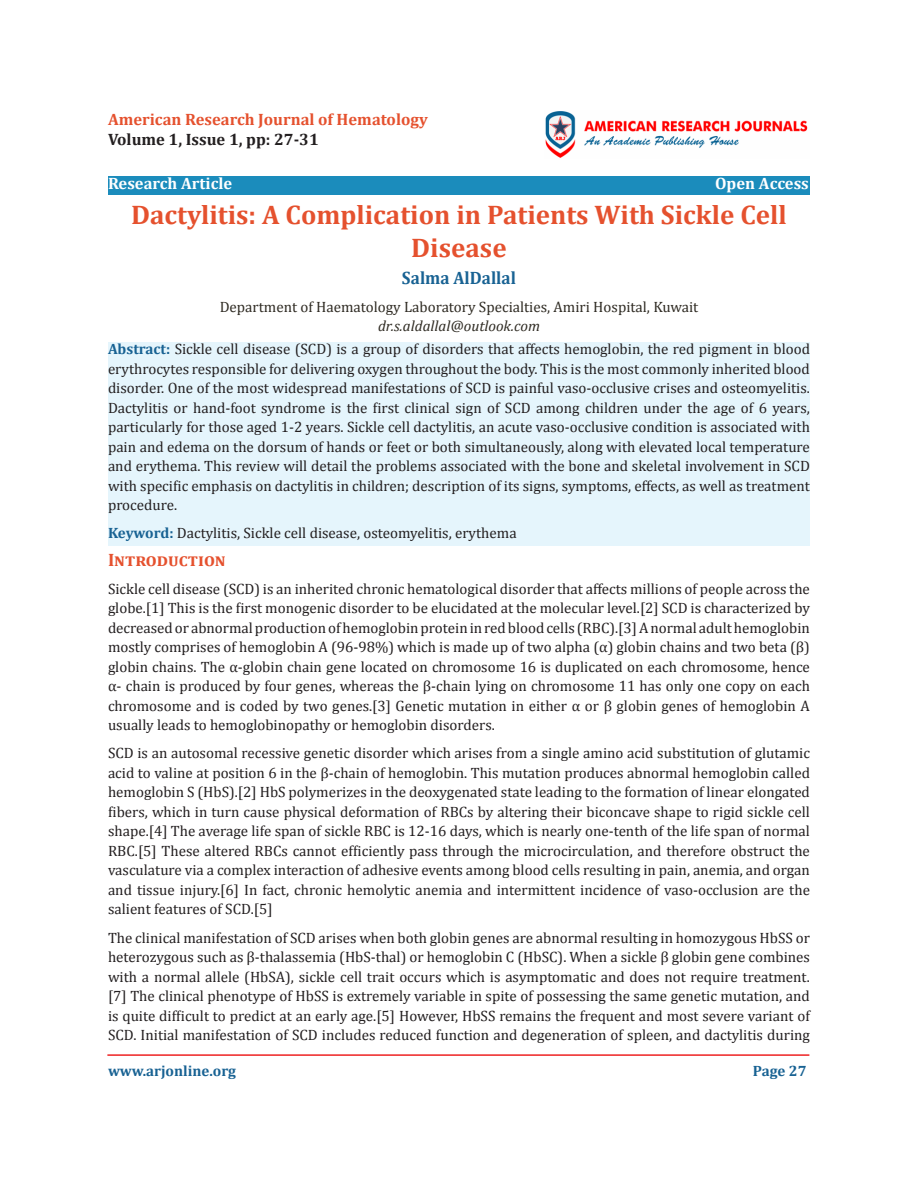
<style>
.page{position:relative;width:918px;height:1188px;background:#fff}
.page>*{position:absolute;margin:0;border:0;box-sizing:border-box;transform-origin:0 0}
.t1{font:700 27px/33px "Cambria";color:#e5512e;text-align:center}
.t2{font:700 18px "Cambria";color:#186293;scale:.95 1}
.List_Paragraph{font:700 18px "Cambria";color:#e5512e}
.t3{font:700 16.5px "Cambria";color:#e5512e}
.t4{font:700 16.5px "Cambria";color:#fff}
.t5{font:700 16.5px "Cambria";color:#231f20}
.t6{font:15px/19.5px "Cambria";color:#231f20;text-align:justify}
.Affiliation{font:15px "Cambria";color:#2f2b23}
.Affiliation-2{font:italic 15px "Cambria";color:#2f2b23}
.t7{font:700 15px "Cambria";color:#186293}
.s1{font-weight:700;color:#186293}
</style>
<div class="page">
<hr style="left:107px;top:1054px;width:702px;height:2px;background:#ee2123">
<img style="left:545px;top:111px;width:263px;height:47px">
<div style="left:108px;top:176px;width:702px;height:18px;background:#1b8cbc"></div>
<div style="left:108px;top:343px;width:702px;height:203px;background:#e5f5fc"></div>
<p class="t3" style="left:108px;top:108px;width:321px">American Research Journal of Hematology</p>
<p class="t5" style="left:108px;top:128px;width:212px">Volume 1, Issue 1, pp: 27-31</p>
<p class="t4" style="left:108px;top:172px;width:126px">Research Article</p>
<p class="t4" style="left:715px;top:172px;width:95px">Open Access</p>
<p class="t1" style="left:131px;top:197px;width:657px">Dactylitis: A Complication in Patients With Sickle Cell<br>Disease</p>
<p class="t2" style="left:402px;top:265px;width:122px">Salma AlDallal</p>
<p class="Affiliation" style="left:220px;top:298px;width:480px">Department of Haematology Laboratory Specialties, Amiri Hospital, Kuwait</p>
<p class="Affiliation-2" style="left:378px;top:316px;width:163px">dr.s.aldallal@outlook.com</p>
<p class="t6" style="left:108px;top:339px;width:704px"><span class="s1">Abstract:</span> Sickle cell disease (SCD) is a group of disorders that affects hemoglobin, the red pigment in blood erythrocytes responsible for delivering oxygen throughout the body. This is the most commonly inherited blood disorder. One of the most widespread manifestations of SCD is painful vaso-occlusive crises and osteomyelitis.<br>Dactylitis or hand-foot syndrome is the first clinical sign of SCD among children under the age of 6 years, particularly for those aged 1-2 years. Sickle cell dactylitis, an acute vaso-occlusive condition is associated with pain and edema on the dorsum of hands or feet or both simultaneously, along with elevated local temperature and erythema. This review will detail the problems associated with the bone and skeletal involvement in SCD with specific emphasis on dactylitis in children; description of its signs, symptoms, effects, as well as treatment procedure.</p>
<p class="t6" style="left:108px;top:523px;width:410px"><span class="s1">Keyword:</span> Dactylitis, Sickle cell disease, osteomyelitis, erythema</p>
<p class="List_Paragraph" style="left:108px;top:547px;width:119px">Introduction</p>
<p class="t6" style="left:108px;top:579px;width:703px">Sickle cell disease (SCD) is an inherited chronic hematological disorder that affects millions of people across the globe.[1] This is the first monogenic disorder to be elucidated at the molecular level.[2] SCD is characterized by decreased or abnormal production of hemoglobin protein in red blood cells (RBC).[3] A normal adult hemoglobin mostly comprises of hemoglobin A (96-98%) which is made up of two alpha (α) globin chains and two beta (β) globin chains. The α-globin chain gene located on chromosome 16 is duplicated on each chromosome, hence α- chain is produced by four genes, whereas the β-chain lying on chromosome 11 has only one copy on each chromosome and is coded by two genes.[3] Genetic mutation in either α or β globin genes of hemoglobin A usually leads to hemoglobinopathy or hemoglobin disorders.</p>
<p class="t6" style="left:108px;top:743px;width:704px">SCD is an autosomal recessive genetic disorder which arises from a single amino acid substitution of glutamic acid to valine at position 6 in the β-chain of hemoglobin. This mutation produces abnormal hemoglobin called hemoglobin S (HbS).[2] HbS polymerizes in the deoxygenated state leading to the formation of linear elongated fibers, which in turn cause physical deformation of RBCs by altering their biconcave shape to rigid sickle cell shape.[4] The average life span of sickle RBC is 12-16 days, which is nearly one-tenth of the life span of normal RBC.[5] These altered RBCs cannot efficiently pass through the microcirculation, and therefore obstruct the vasculature via a complex interaction of adhesive events among blood cells resulting in pain, anemia, and organ and tissue injury.[6] In fact, chronic hemolytic anemia and intermittent incidence of vaso-occlusion are the salient features of SCD.[5]</p>
<p class="t6" style="left:108px;top:928px;width:704px">The clinical manifestation of SCD arises when both globin genes are abnormal resulting in homozygous HbSS or heterozygous such as β-thalassemia (HbS-thal) or hemoglobin C (HbSC). When a sickle β globin gene combines with a normal allele (HbSA), sickle cell trait occurs which is asymptomatic and does not require treatment. [7] The clinical phenotype of HbSS is extremely variable in spite of possessing the same genetic mutation, and is quite difficult to predict at an early age.[5] However, HbSS remains the frequent and most severe variant of SCD. Initial manifestation of SCD includes reduced function and degeneration of spleen, and dactylitis during</p>
<p class="t7" style="left:108px;top:1061px;width:130px">www.arjonline.org</p>
<p class="t7" style="left:753px;top:1060px;width:55px">Page 27</p>
</div>
